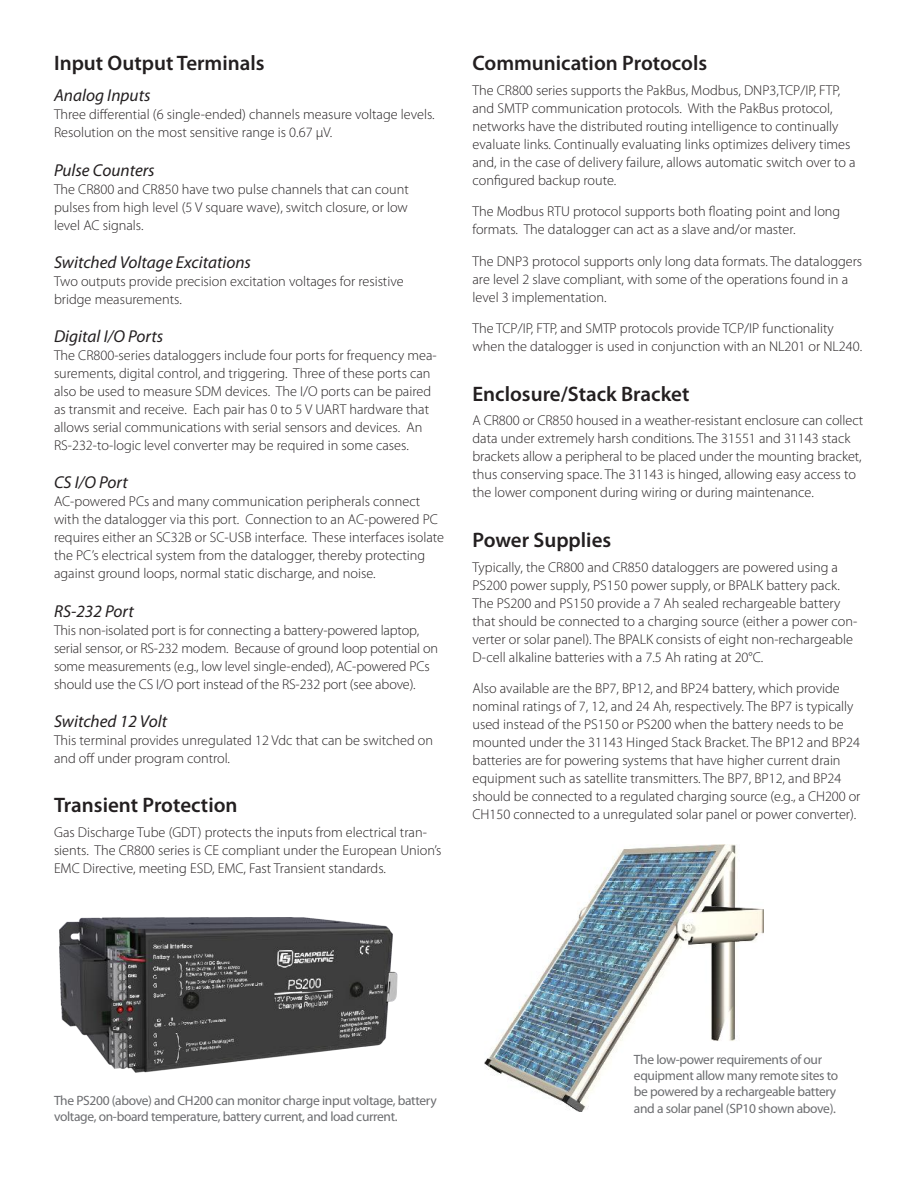
<style>
.page{position:relative;width:918px;height:1188px;background:#fff}
.page>*{position:absolute;margin:0;border:0;box-sizing:border-box;transform-origin:0 0}
.t1{font:600 21px "Myriad Pro";color:#231f20}
.t2{font:italic 17.25px "Myriad Pro";color:#231f20}
.body1{font:300 14.25px/18px "Myriad Pro";color:#231f20}
.t3{font:13.5px/16.2px "Myriad Pro";letter-spacing:-.025em;color:#6c6d70}
</style>
<div class="page">
<img style="left:60px;top:918px;width:338px;height:155px">
<img style="left:485px;top:844px;width:279px;height:268px">
<p class="t1" style="left:54px;top:49px;width:212px">Input Output Terminals</p>
<p class="t2" style="left:54px;top:85px;width:98px">Analog Inputs</p>
<p class="body1" style="left:54px;top:105px;width:382px">Three differential (6 single-ended) channels measure voltage levels.<br>Resolution on the most sensitive range is 0.67 µV.</p>
<p class="t2" style="left:54px;top:159px;width:102px">Pulse Counters</p>
<p class="body1" style="left:54px;top:180px;width:356px;text-align:justify">The CR800 and CR850 have two pulse channels that can count pulses from high level (5 V square wave), switch closure, or low level AC signals.</p>
<p class="t2" style="left:54px;top:251px;width:199px">Switched Voltage Excitations</p>
<p class="body1" style="left:54px;top:272px;width:351px">Two outputs provide precision excitation voltages for resistive bridge measurements.</p>
<p class="t2" style="left:54px;top:326px;width:111px">Digital I/O Ports</p>
<p class="body1" style="left:54px;top:346px;width:384px">The CR800-series dataloggers include four ports for frequency mea&shy;surements, digital control, and triggering. Three of these ports can also be used to measure SDM devices. The I/O ports can be paired as transmit and receive. Each pair has 0 to 5 V UART hardware that allows serial communications with serial sensors and devices. An RS-232-to-logic level converter may be required in some cases.</p>
<p class="t2" style="left:54px;top:472px;width:75px">CS I/O Port</p>
<p class="body1" style="left:54px;top:492px;width:392px">AC-powered PCs and many communication peripherals connect with the datalogger via this port. Connection to an AC-powered PC requires either an SC32B or SC-USB interface. These interfaces isolate the PC’s electrical system from the datalogger, thereby protecting against ground loops, normal static discharge, and noise.</p>
<p class="t2" style="left:54px;top:600px;width:81px">RS-232 Port</p>
<p class="body1" style="left:54px;top:621px;width:386px">This non-isolated port is for connecting a battery-powered laptop, serial sensor, or RS-232 modem. Because of ground loop potential on some measurements (e.g., low level single-ended), AC-powered PCs should use the CS I/O port instead of the RS-232 port (see above).</p>
<p class="t2" style="left:54px;top:710px;width:115px">Switched 12 Volt</p>
<p class="body1" style="left:54px;top:731px;width:381px">This terminal provides unregulated 12 Vdc that can be switched on and off under program control.</p>
<p class="t1" style="left:54px;top:792px;width:185px">Transient Protection</p>
<p class="body1" style="left:54px;top:823px;width:389px">Gas Discharge Tube (GDT) protects the inputs from electrical tran&shy;sients. The CR800 series is CE compliant under the European Union’s<br>EMC Directive, meeting ESD, EMC, Fast Transient standards.</p>
<p class="t1" style="left:472px;top:49px;width:236px">Communication Protocols</p>
<p class="body1" style="left:472px;top:81px;width:385px">The CR800 series supports the PakBus, Modbus, DNP3,TCP/IP, FTP, and SMTP communication protocols. With the PakBus protocol, networks have the distributed routing intelligence to continually evaluate links. Continually evaluating links optimizes delivery times and, in the case of delivery failure, allows automatic switch over to a configured backup route.</p>
<p class="body1" style="left:472px;top:202px;width:369px">The Modbus RTU protocol supports both floating point and long formats. The datalogger can act as a slave and/or master.</p>
<p class="body1" style="left:472px;top:252px;width:391px">The DNP3 protocol supports only long data formats. The dataloggers are level 2 slave compliant, with some of the operations found in a level 3 implementation.</p>
<p class="body1" style="left:472px;top:319px;width:391px">The TCP/IP, FTP, and SMTP protocols provide TCP/IP functionality when the datalogger is used in conjunction with an NL201 or NL240.</p>
<p class="t1" style="left:472px;top:380px;width:218px">Enclosure/Stack Bracket</p>
<p class="body1" style="left:472px;top:411px;width:392px">A CR800 or CR850 housed in a weather-resistant enclosure can collect data under extremely harsh conditions. The 31551 and 31143 stack brackets allow a peripheral to be placed under the mounting bracket, thus conserving space. The 31143 is hinged, allowing easy access to the lower component during wiring or during maintenance.</p>
<p class="t1" style="left:472px;top:526px;width:140px">Power Supplies</p>
<p class="body1" style="left:472px;top:558px;width:386px">Typically, the CR800 and CR850 dataloggers are powered using a PS200 power supply, PS150 power supply, or BPALK battery pack.<br>The PS200 and PS150 provide a 7 Ah sealed rechargeable battery that should be connected to a charging source (either a power con&shy;verter or solar panel). The BPALK consists of eight non-rechargeable D-cell alkaline batteries with a 7.5 Ah rating at 20°C.</p>
<p class="body1" style="left:472px;top:679px;width:389px">Also available are the BP7, BP12, and BP24 battery, which provide nominal ratings of 7, 12, and 24 Ah, respectively. The BP7 is typically used instead of the PS150 or PS200 when the battery needs to be mounted under the 31143 Hinged Stack Bracket. The BP12 and BP24 batteries are for powering systems that have higher current drain equipment such as satellite transmitters. The BP7, BP12, and BP24 should be connected to a regulated charging source (e.g., a CH200 or CH150 connected to a unregulated solar panel or power converter).</p>
<p class="t3" style="left:54px;top:1092px;width:384px">The PS200 (above) and CH200 can monitor charge input voltage, battery voltage, on-board temperature, battery current, and load current.</p>
<p class="t3" style="left:634px;top:1051px;width:206px">The low-power requirements of our equipment allow many remote sites to be powered by a rechargeable battery and a solar panel (SP10 shown above).</p>
</div>
